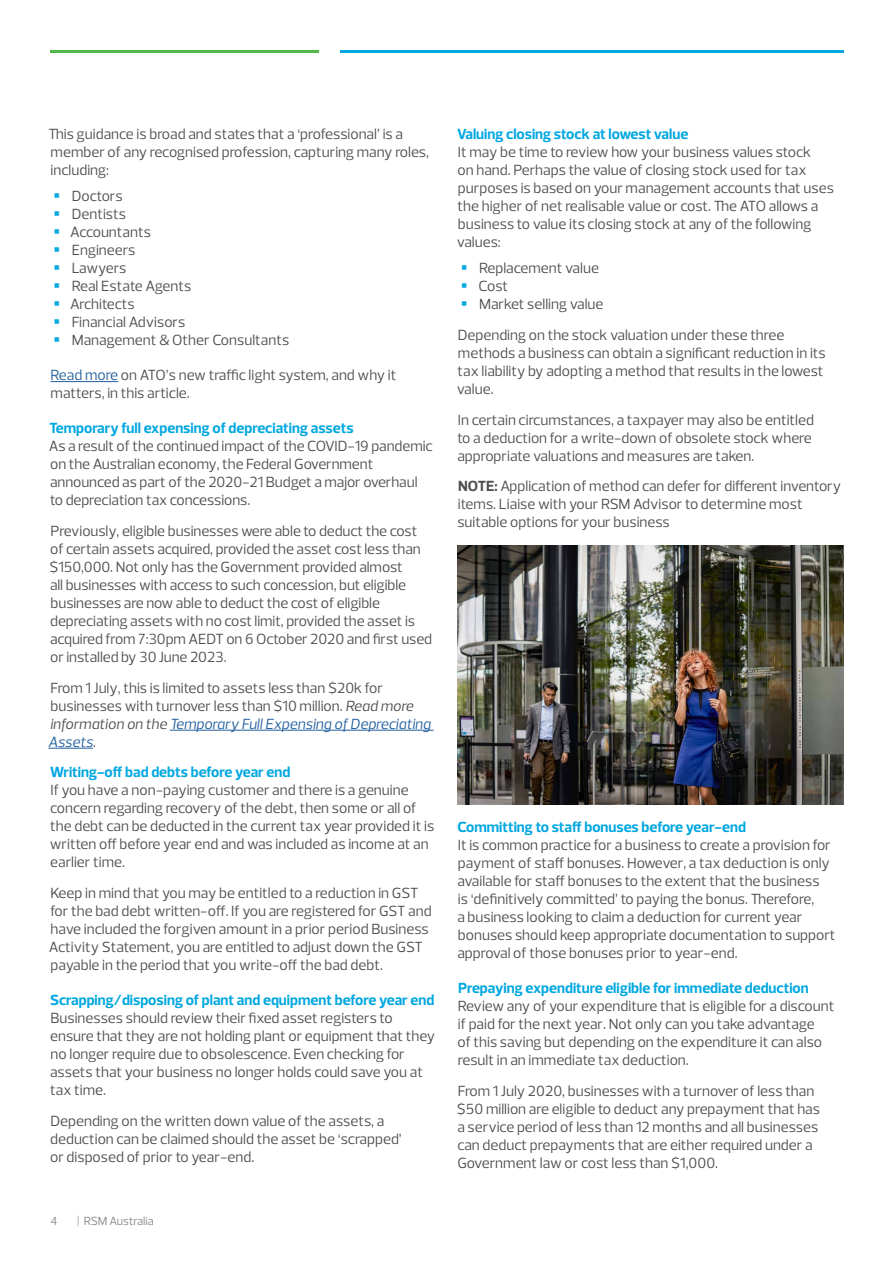
<style>
.page{position:relative;width:893px;height:1263px;background:#fff}
.page>*{position:absolute;margin:0;border:0;box-sizing:border-box;transform-origin:0 0}
.t1{font:15px/18px "Prelo";color:#4d4d4f}
.t2{font:700 15px "Prelo";color:#00a7e1}
.t3{font:12px "Prelo";color:#848688}
.s1{color:#215e9e}
.s2{font-style:italic}
.s3{font-style:italic;color:#215e9e}
.s4{font-weight:700}
</style>
<div class="page">
<hr style="left:340px;top:50px;width:503px;height:2px;background:#00a7e1">
<hr style="left:50px;top:50px;width:269px;height:2px;background:#50b848">
<hr style="left:50px;top:381px;width:68px;height:1px;background:#215e9e">
<hr style="left:170px;top:730px;width:264px;height:1px;background:#215e9e">
<hr style="left:48px;top:748px;width:45px;height:1px;background:#215e9e">
<img style="left:457px;top:545px;width:386px;height:259px">
<p class="t1" style="left:48px;top:125px;width:382px">This guidance is broad and states that a ‘professional’ is a member of any recognised profession, capturing many roles, including:</p>
<p class="t1" style="left:70px;top:187px;width:220px">Doctors<br>Dentists<br>Accountants<br>Engineers<br>Lawyers<br>Real Estate Agents<br>Architects<br>Financial Advisors<br>Management &amp; Other Consultants</p>
<p class="t1" style="left:50px;top:366px;width:347px"><span class="s1">Read more</span> on ATO’s new traffic light system, and why it matters, in this article.</p>
<p class="t2" style="left:50px;top:419px;width:306px">Temporary full expensing of depreciating assets</p>
<p class="t1" style="left:49px;top:437px;width:385px">As a result of the continued impact of the COVID-19 pandemic on the Australian economy, the Federal Government announced as part of the 2020-21 Budget a major overhaul to depreciation tax concessions.</p>
<p class="t1" style="left:50px;top:522px;width:384px">Previously, eligible businesses were able to deduct the cost of certain assets acquired, provided the asset cost less than $150,000. Not only has the Government provided almost<br>all businesses with access to such concession, but eligible businesses are now able to deduct the cost of eligible depreciating assets with no cost limit, provided the asset is acquired from 7:30pm AEDT on 6 October 2020 and first used or installed by 30 June 2023.</p>
<p class="t1" style="left:48px;top:679px;width:384px">From 1 July, this is limited to assets less than $20k for businesses with turnover less than $10 million. <span class="s2">Read more information on the</span> <span class="s3">Temporary Full Expensing of Depreciating Assets</span><span class="s2">.</span></p>
<p class="t2" style="left:50px;top:763px;width:242px">Writing-off bad debts before year end</p>
<p class="t1" style="left:50px;top:781px;width:386px">If you have a non-paying customer and there is a genuine concern regarding recovery of the debt, then some or all of the debt can be deducted in the current tax year provided it is written off before year end and was included as income at an earlier time.</p>
<p class="t1" style="left:49px;top:884px;width:384px">Keep in mind that you may be entitled to a reduction in GST for the bad debt written-off. If you are registered for GST and have included the forgiven amount in a prior period Business Activity Statement, you are entitled to adjust down the GST payable in the period that you write-off the bad debt.</p>
<p class="t2" style="left:50px;top:991px;width:386px">Scrapping/disposing of plant and equipment before year end</p>
<p class="t1" style="left:50px;top:1009px;width:387px">Businesses should review their fixed asset registers to ensure that they are not holding plant or equipment that they no longer require due to obsolescence. Even checking for assets that your business no longer holds could save you at tax time.</p>
<p class="t1" style="left:50px;top:1112px;width:353px">Depending on the written down value of the assets, a deduction can be claimed should the asset be ‘scrapped’ or disposed of prior to year-end.</p>
<p class="t3" style="left:51px;top:1213px;width:9px">4</p>
<p class="t3" style="left:77px;top:1213px;width:78px">| RSM Australia</p>
<p class="t2" style="left:457px;top:124px;width:233px">Valuing closing stock at lowest value</p>
<p class="t1" style="left:457px;top:143px;width:378px">It may be time to review how your business values stock<br>on hand. Perhaps the value of closing stock used for tax purposes is based on your management accounts that uses the higher of net realisable value or cost. The ATO allows a business to value its closing stock at any of the following values:</p>
<p class="t1" style="left:479px;top:259px;width:126px">Replacement value<br>Cost<br>Market selling value</p>
<p class="t1" style="left:457px;top:326px;width:370px">Depending on the stock valuation under these three methods a business can obtain a significant reduction in its tax liability by adopting a method that results in the lowest value.</p>
<p class="t1" style="left:457px;top:411px;width:358px">In certain circumstances, a taxpayer may also be entitled to a deduction for a write-down of obsolete stock where appropriate valuations and measures are taken.</p>
<p class="t1" style="left:457px;top:477px;width:385px"><span class="s4">NOTE:</span> Application of method can defer for different inventory items. Liaise with your RSM Advisor to determine most suitable options for your business</p>
<p class="t2" style="left:457px;top:818px;width:290px">Committing to staff bonuses before year-end</p>
<p class="t1" style="left:457px;top:836px;width:380px">It is common practice for a business to create a provision for payment of staff bonuses. However, a tax deduction is only available for staff bonuses to the extent that the business<br>is ‘definitively committed’ to paying the bonus. Therefore,<br>a business looking to claim a deduction for current year bonuses should keep appropriate documentation to support approval of those bonuses prior to year-end.</p>
<p class="t2" style="left:458px;top:979px;width:352px">Prepaying expenditure eligible for immediate deduction</p>
<p class="t1" style="left:457px;top:997px;width:378px">Review any of your expenditure that is eligible for a discount if paid for the next year. Not only can you take advantage<br>of this saving but depending on the expenditure it can also result in an immediate tax deduction.</p>
<p class="t1" style="left:457px;top:1082px;width:365px">From 1 July 2020, businesses with a turnover of less than $50 million are eligible to deduct any prepayment that has a service period of less than 12 months and all businesses can deduct prepayments that are either required under a Government law or cost less than $1,000.</p>
</div>
